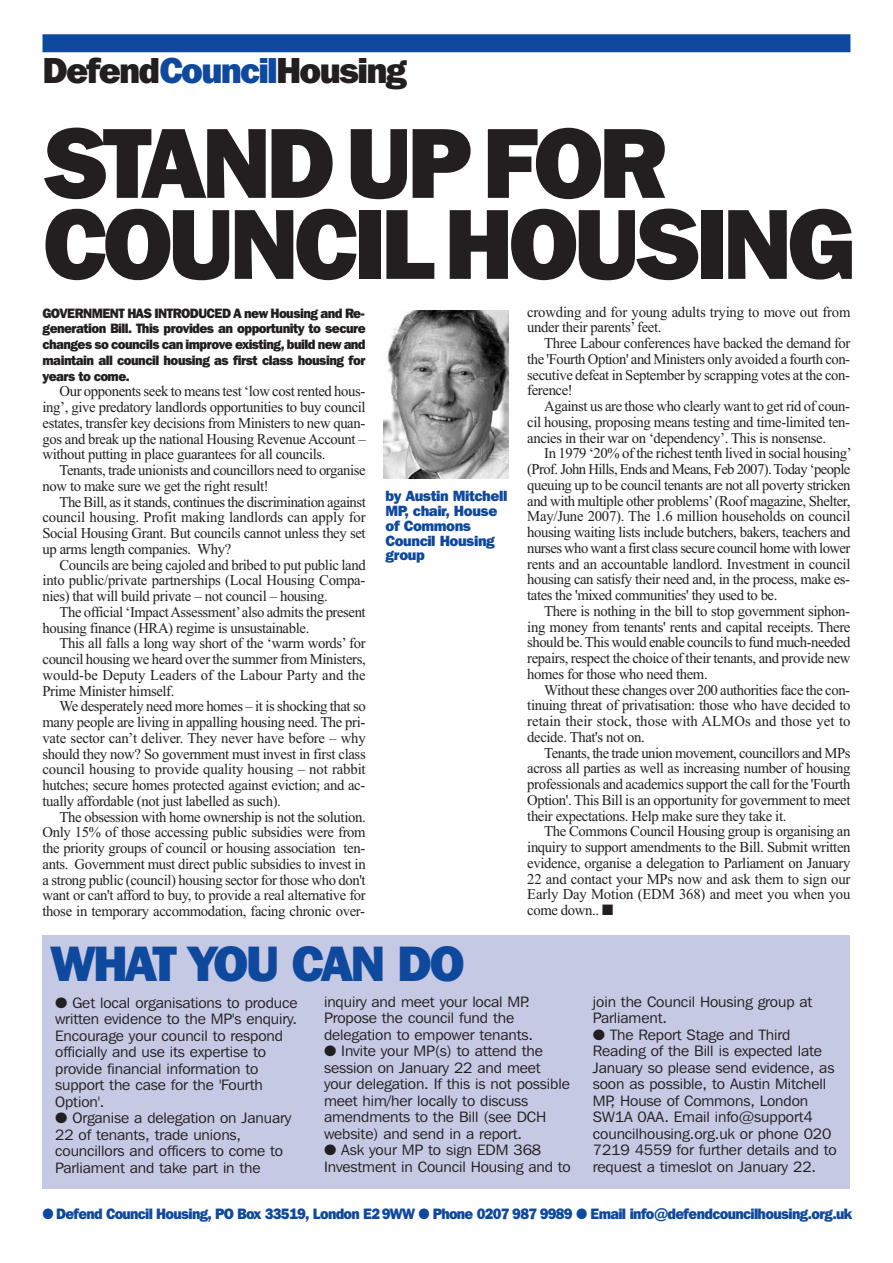
<style>
.page{position:relative;width:893px;height:1263px;background:#fff}
.page>*{position:absolute;margin:0;border:0;box-sizing:border-box;transform-origin:0 0}
.t1{font:800 99px/81px "Franklin Gothic IT Cby BT";letter-spacing:-.055em;color:#231f20}
.t2{font:800 49.5px "Franklin Gothic IT Cby BT";letter-spacing:-.05em;color:#0f499d}
.t3{font:800 36px "Franklin Gothic IT Cby BT";letter-spacing:-.05em;color:#231f20}
.t4{font:15px/15.8px "Times New Roman";letter-spacing:-.025em;color:#231f20;text-align:justify}
.t5{font:15px/16.5px "Franklin Gothic IT Cby BT";letter-spacing:-.005em;color:#231f20;scale:1.04 1}
.t6{font:800 15px "Franklin Gothic IT Cby BT";letter-spacing:-.05em;color:#0f499d;scale:.95 1}
.t7{font:800 14.7px/14.7px "Franklin Gothic IT Cby BT";letter-spacing:-.03em;color:#0f499d}
.t8{font:800 13.5px/15.8px "Franklin Gothic IT Cby BT";letter-spacing:-.035em;color:#231f20;text-align:justify;scale:.96 1}
.s1{color:#0f499d}
</style>
<div class="page">
<img style="left:384px;top:310px;width:125px;height:168px">
<div style="left:43px;top:935px;width:807px;height:254px;background:#c6c9e4"></div>
<div style="left:43px;top:34px;width:807px;height:18px;background:#0f499d"></div>
<h3 class="t3" style="left:43px;top:58px;width:366px">Defend<span class="s1">Council</span>Housing</h3>
<h1 class="t1" style="left:43px;top:132px;width:814px">STAND UP FOR<br>COUNCIL HOUSING</h1>
<p class="t8" style="left:43px;top:306px;width:338px">GOVERNMENT HAS INTRODUCED A new Housing and Re&shy;generation Bill. This provides an opportunity to secure changes so councils can improve existing, build new and maintain all council housing as first class housing for years to come.</p>
<p class="t4" style="left:43px;top:385px;width:325px;text-indent:17px">Our opponents seek to means test ‘low cost rented hous&shy;ing’, give predatory landlords opportunities to buy council estates, transfer key decisions from Ministers to new quan&shy;gos and break up the national Housing Revenue Account – without putting in place guarantees for all councils.</p>
<p class="t4" style="left:43px;top:464px;width:325px;text-indent:17px">Tenants, trade unionists and councillors need to organise now to make sure we get the right result!</p>
<p class="t4" style="left:43px;top:495px;width:325px;text-indent:17px">The Bill, as it stands, continues the discrimination against council housing. Profit making landlords can apply for Social Housing Grant. But councils cannot unless they set up arms length companies. Why?</p>
<p class="t4" style="left:43px;top:558px;width:325px;text-indent:17px">Councils are being cajoled and bribed to put public land into public/private partnerships (Local Housing Compa&shy;nies) that will build private – not council – housing.</p>
<p class="t4" style="left:43px;top:605px;width:325px;text-indent:17px">The official ‘Impact Assessment’ also admits the present housing finance (HRA) regime is unsustainable.</p>
<p class="t4" style="left:43px;top:637px;width:325px;text-indent:17px">This all falls a long way short of the ‘warm words’ for council housing we heard over the summer from Ministers, would-be Deputy Leaders of the Labour Party and the Prime Minister himself.</p>
<p class="t4" style="left:43px;top:700px;width:325px;text-indent:17px">We desperately need more homes – it is shocking that so many people are living in appalling housing need. The pri&shy;vate sector can’t deliver. They never have before – why should they now? So government must invest in first class council housing to provide quality housing – not rabbit hutches; secure homes protected against eviction; and ac&shy;tually affordable (not just labelled as such).</p>
<p class="t4" style="left:43px;top:810px;width:325px;text-indent:17px">The obsession with home ownership is not the solution.<br>Only 15% of those accessing public subsidies were from the priority groups of council or housing association ten&shy;ants. Government must direct public subsidies to invest in a strong public (council) housing sector for those who don't want or can't afford to buy, to provide a real alternative for those in temporary accommodation, facing chronic over-</p>
<p class="t7" style="left:386px;top:490px;width:123px">by Austin Mitchell<br>MP, chair, House of Commons<br>Council Housing group</p>
<p class="t4" style="left:527px;top:305px;width:325px">crowding and for young adults trying to move out from under their parents’ feet.</p>
<p class="t4" style="left:527px;top:337px;width:325px;text-indent:17px">Three Labour conferences have backed the demand for the 'Fourth Option' and Ministers only avoided a fourth con&shy;secutive defeat in September by scrapping votes at the con&shy;ference!</p>
<p class="t4" style="left:527px;top:400px;width:324px;text-indent:17px">Against us are those who clearly want to get rid of coun&shy;cil housing, proposing means testing and time-limited ten&shy;ancies in their war on ‘dependency’. This is nonsense.</p>
<p class="t4" style="left:527px;top:447px;width:326px;text-indent:17px">In 1979 ‘20% of the richest tenth lived in social housing’ (Prof. John Hills, Ends and Means, Feb 2007). Today ‘people queuing up to be council tenants are not all poverty stricken and with multiple other problems’ (Roof magazine, Shelter, May/June 2007). The 1.6 million households on council housing waiting lists include butchers, bakers, teachers and nurses who want a first class secure council home with lower rents and an accountable landlord. Investment in council housing can satisfy their need and, in the process, make es&shy;tates the 'mixed communities' they used to be.</p>
<p class="t4" style="left:527px;top:604px;width:325px;text-indent:17px">There is nothing in the bill to stop government siphon&shy;ing money from tenants' rents and capital receipts. There should be. This would enable councils to fund much-needed repairs, respect the choice of their tenants, and provide new homes for those who need them.</p>
<p class="t4" style="left:527px;top:683px;width:325px;text-indent:17px">Without these changes over 200 authorities face the con&shy;tinuing threat of privatisation: those who have decided to retain their stock, those with ALMOs and those yet to decide. That's not on.</p>
<p class="t4" style="left:527px;top:746px;width:325px;text-indent:17px">Tenants, the trade union movement, councillors and MPs across all parties as well as increasing number of housing professionals and academics support the call for the 'Fourth Option'. This Bill is an opportunity for government to meet their expectations. Help make sure they take it.</p>
<p class="t4" style="left:527px;top:825px;width:325px;text-indent:17px">The Commons Council Housing group is organising an inquiry to support amendments to the Bill. Submit written evidence, organise a delegation to Parliament on January 22 and contact your MPs now and ask them to sign our Early Day Motion (EDM 368) and meet you when you come down.. ■</p>
<h2 class="t2" style="left:51px;top:947px;width:416px">WHAT YOU CAN DO</h2>
<p class="t5" style="left:55px;top:996px;width:235px">● Get local organisations to produce written evidence to the MP's enquiry.<br>Encourage your council to respond officially and use its expertise to provide financial information to support the case for the 'Fourth<br>Option'.</p>
<p class="t5" style="left:55px;top:1111px;width:229px">● Organise a delegation on January<br>22 of tenants, trade unions, councillors and officers to come to<br>Parliament and take part in the</p>
<p class="t5" style="left:324px;top:995px;width:203px">inquiry and meet your local MP.<br>Propose the council fund the delegation to empower tenants.</p>
<p class="t5" style="left:324px;top:1044px;width:238px">● Invite your MP(s) to attend the session on January 22 and meet your delegation. If this is not possible meet him/her locally to discuss amendments to the Bill (see DCH website) and send in a report.</p>
<p class="t5" style="left:324px;top:1143px;width:239px">● Ask your MP to sign EDM 368<br>Investment in Council Housing and to</p>
<p class="t5" style="left:593px;top:995px;width:213px">join the Council Housing group at<br>Parliament.</p>
<p class="t5" style="left:593px;top:1028px;width:236px">● The Report Stage and Third Reading of the Bill is expected late January so please send evidence, as soon as possible, to Austin Mitchell MP, House of Commons, London SW1A 0AA. Email info@support4 councilhousing.org.uk or phone 020<br>7219 4559 for further details and to request a timeslot on January 22.</p>
<p class="t6" style="left:43px;top:1208px;width:854px">● Defend Council Housing, PO Box 33519, London E2 9WW ● Phone 0207 987 9989 ● Email info@defendcouncilhousing.org.uk</p>
</div>
